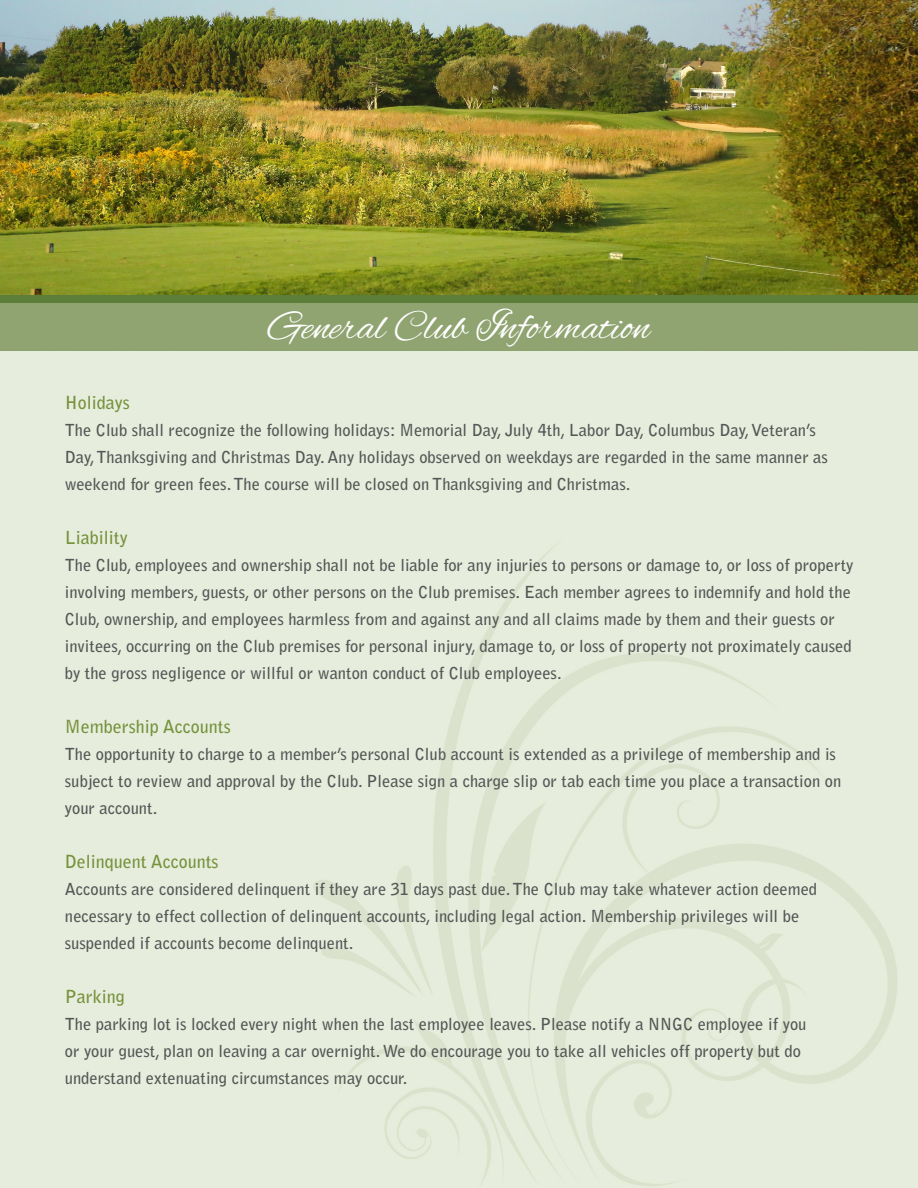
<style>
.page{position:relative;width:918px;height:1188px;background:#fff}
.page>*{position:absolute;margin:0;border:0;box-sizing:border-box;transform-origin:0 0}
.t1{font:42px "Alex Brush";color:#fff}
.t2{font:700 18px "Bell Gothic Std";color:#76923c}
.t3{font:700 16.5px/27px "Bell Gothic Std";color:#555655}
</style>
<div class="page">
<img style="left:0;top:303px;width:918px;height:885px">
<img style="left:0;top:0;width:918px;height:296px">
<div style="left:0;top:296px;width:918px;height:7px;background:#5d7e39"></div>
<p class="t1" style="left:268px;top:303px;width:383px">General Club Information</p>
<p class="t2" style="left:65px;top:391px;width:66px">Holidays</p>
<p class="t3" style="left:65px;top:416px;width:765px">The Club shall recognize the following holidays: Memorial Day, July 4th, Labor Day, Columbus Day, Veteran’s<br>Day, Thanksgiving and Christmas Day. Any holidays observed on weekdays are regarded in the same manner as weekend for green fees. The course will be closed on Thanksgiving and Christmas.</p>
<p class="t2" style="left:65px;top:526px;width:64px">Liability</p>
<p class="t3" style="left:65px;top:551px;width:790px">The Club, employees and ownership shall not be liable for any injuries to persons or damage to, or loss of property involving members, guests, or other persons on the Club premises. Each member agrees to indemnify and hold the Club, ownership, and employees harmless from and against any and all claims made by them and their guests or invitees, occurring on the Club premises for personal injury, damage to, or loss of property not proximately caused by the gross negligence or willful or wanton conduct of Club employees.</p>
<p class="t2" style="left:65px;top:715px;width:167px">Membership Accounts</p>
<p class="t3" style="left:65px;top:740px;width:778px">The opportunity to charge to a member’s personal Club account is extended as a privilege of membership and is subject to review and approval by the Club. Please sign a charge slip or tab each time you place a transaction on your account.</p>
<p class="t2" style="left:65px;top:850px;width:155px">Delinquent Accounts</p>
<p class="t3" style="left:65px;top:875px;width:754px">Accounts are considered delinquent if they are 31 days past due. The Club may take whatever action deemed necessary to effect collection of delinquent accounts, including legal action. Membership privileges will be suspended if accounts become delinquent.</p>
<p class="t2" style="left:65px;top:985px;width:62px">Parking</p>
<p class="t3" style="left:65px;top:1010px;width:743px">The parking lot is locked every night when the last employee leaves. Please notify a NNGC employee if you or your guest, plan on leaving a car overnight. We do encourage you to take all vehicles off property but do understand extenuating circumstances may occur.</p>
</div>
